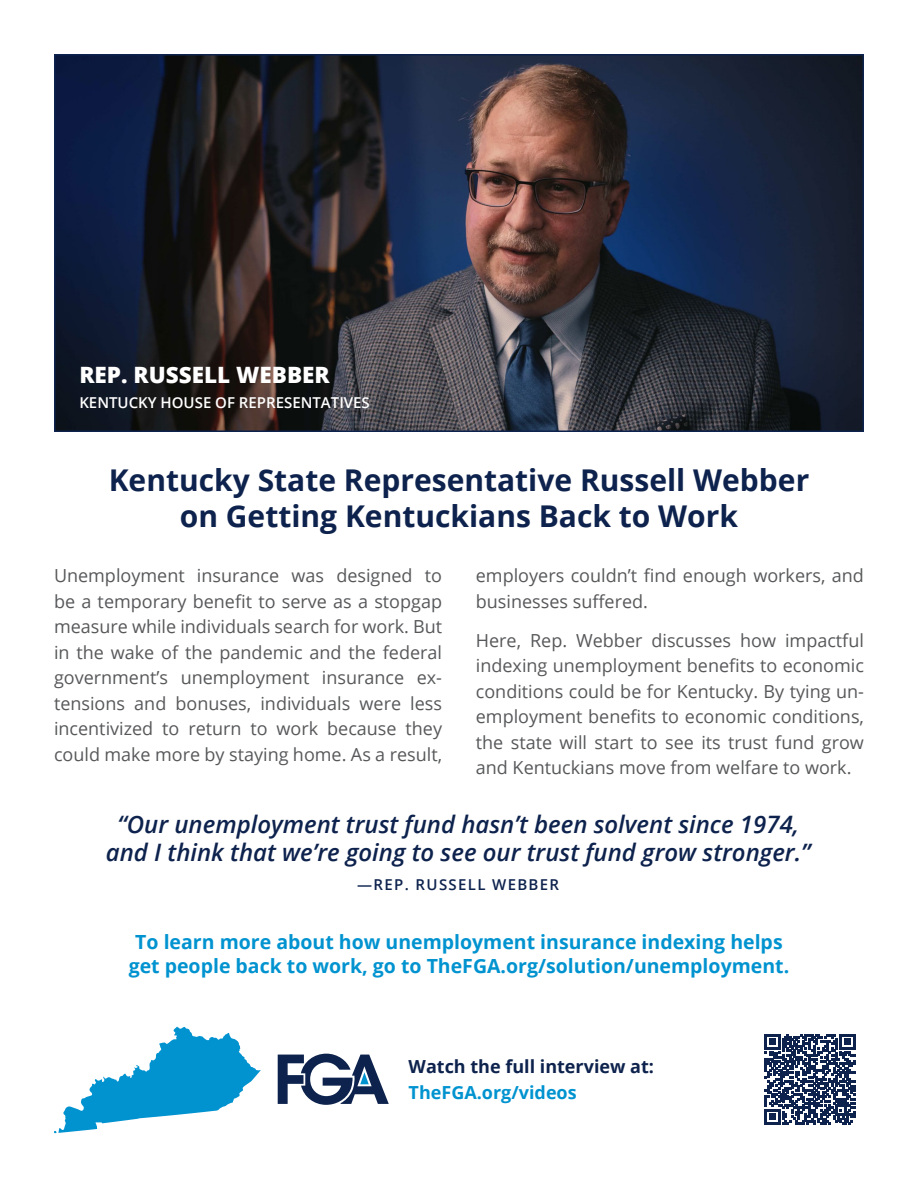
<style>
.page{position:relative;width:918px;height:1188px;background:#fff}
.page>*{position:absolute;margin:0;border:0;box-sizing:border-box;transform-origin:0 0}
.t1{font:700 30px/36px "Open Sans";color:#0d224d;text-align:center}
.t2{font:italic 600 24px/28.8px "Open Sans";color:#0d224d;text-align:center}
.t3{font:800 22.5px "Open Sans";color:#fff}
.t4{font:700 19.5px/23.4px "Open Sans";color:#0093d0;text-align:center}
.t5{font:18px/25.5px "Open Sans";color:#57585a;text-align:justify}
.t6{font:700 18px/25.5px "Open Sans";color:#0d224d}
.t7{font:600 15px "Open Sans";color:#fff}
.t8{font:600 15px "Open Sans";letter-spacing:.09em;color:#0d224d}
.s1{color:#0093d0}
</style>
<div class="page">
<img style="left:57px;top:57px;width:804px;height:372px">
<div style="left:54px;top:54px;width:810px;height:378px;border:2px solid #0d224d"></div>
<svg style="left:278px;top:1054px;width:111px;height:51px"></svg>
<svg style="left:765px;top:1034px;width:90px;height:90px"></svg>
<svg style="left:54px;top:1027px;width:207px;height:106px"></svg>
<p class="t3" style="left:79px;top:358px;width:252px">REP. RUSSELL WEBBER</p>
<p class="t7" style="left:79px;top:393px;width:292px">KENTUCKY HOUSE OF REPRESENTATIVES</p>
<p class="t1" style="left:109px;top:462px;width:702px">Kentucky State Representative Russell Webber on Getting Kentuckians Back to Work</p>
<p class="t5" style="left:476px;top:562px;width:390px">employers couldn’t find enough workers, and businesses suffered.</p>
<p class="t5" style="left:476px;top:627px;width:390px">Here, Rep. Webber discusses how impactful indexing unemployment benefits to economic conditions could be for Kentucky. By tying un&shy;employment benefits to economic conditions, the state will start to see its trust fund grow and Kentuckians move from welfare to work.</p>
<p class="t5" style="left:54px;top:562px;width:390px">Unemployment insurance was designed to be a temporary benefit to serve as a stopgap measure while individuals search for work. But in the wake of the pandemic and the federal government’s unemployment insurance ex&shy;tensions and bonuses, individuals were less incentivized to return to work because they could make more by staying home. As a result,</p>
<p class="t2" style="left:106px;top:809px;width:706px">“Our unemployment trust fund hasn’t been solvent since 1974, and I think that we’re going to see our trust fund grow stronger.”</p>
<p class="t8" style="left:357px;top:874px;width:203px">—REP. RUSSELL WEBBER</p>
<p class="t4" style="left:129px;top:930px;width:662px">To learn more about how unemployment insurance indexing helps get people back to work, go to TheFGA.org/solution/unemployment.</p>
<p class="t6" style="left:409px;top:1054px;width:247px">Watch the full interview at:<br><span class="s1">TheFGA.org/videos</span></p>
</div>
